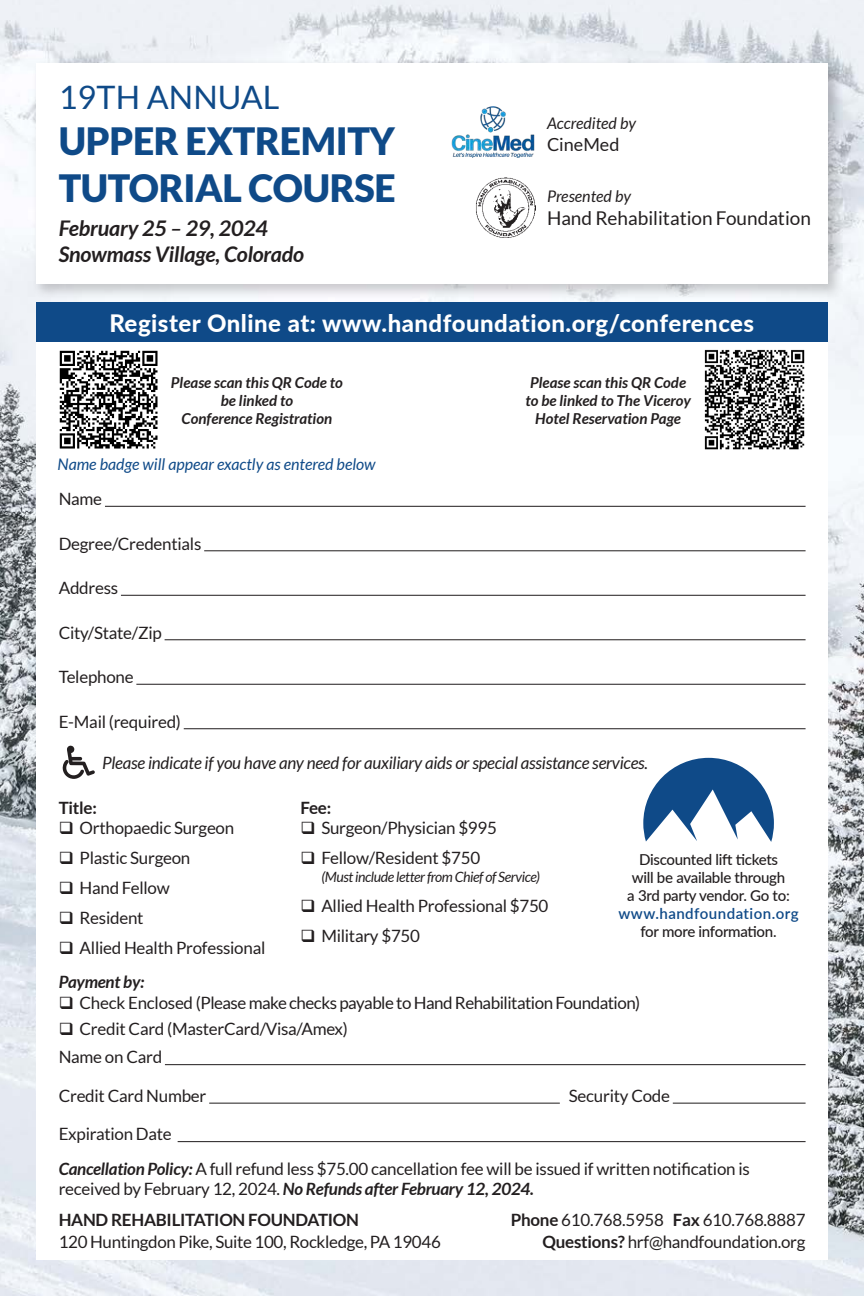
<style>
.page{position:relative;width:864px;height:1296px;background:#fff}
.page>*{position:absolute;margin:0;border:0;box-sizing:border-box;transform-origin:0 0}
.t1{font:900 37.6px/46.6px "Lato";letter-spacing:-.01em;color:#0f4a88}
.t2{font:32.4px "Lato";letter-spacing:.005em;color:#0f4a88}
.t3{font:800 24px "Lato";letter-spacing:.02em;color:#fff}
.t4{font:italic 700 21.6px/25.8px "Lato";letter-spacing:-.01em;color:#231f20}
.t5{font:19px "Lato";color:#231f20}
.t6{font:18px "Lato";color:#231f20}
.t7{font:17px/34.4px "Lato";letter-spacing:-.015em;color:#231f20}
.t8{font:italic 700 17px/30.4px "Lato";letter-spacing:-.015em;color:#231f20}
.t9{font:italic 17px "Lato";letter-spacing:-.015em;color:#231f20}
.t10{font:700 17px "Lato";letter-spacing:-.015em;color:#231f20}
.t11{font:italic 16px "Lato";color:#0f4a88}
.t12{font:italic 16px "Lato";color:#231f20}
.t13{font:italic 700 15px/18px "Lato";color:#231f20;text-align:center}
.t14{font:500 15px/18px "Lato";letter-spacing:-.02em;color:#231f20;text-align:center}
.t15{font:600 15px "Lato";letter-spacing:.03em;color:#0f4a88}
.t16{font:italic 14.2px "Lato";letter-spacing:-.03em;color:#231f20}
.s1{font-weight:700;font-style:italic}
.s2{font-weight:400;font-style:normal}
.s3{font-style:normal}
.s4{font-weight:700}
</style>
<div class="page">
<img style="left:0;top:0;width:864px;height:1296px">
<div style="left:36px;top:309px;width:792px;height:951px;background:#fff"></div>
<div style="left:31px;top:59px;width:813px;height:241px;background:#231f20;opacity:.23"></div>
<div style="left:36px;top:63px;width:792px;height:221px;background:#fff"></div>
<div style="left:36px;top:302px;width:792px;height:40px;background:#0f4a88"></div>
<hr style="left:105px;top:506px;width:701px;height:1px;background:#231f20">
<hr style="left:204px;top:550px;width:602px;height:1px;background:#231f20">
<hr style="left:121px;top:595px;width:685px;height:1px;background:#231f20">
<hr style="left:165px;top:639px;width:641px;height:1px;background:#231f20">
<hr style="left:136px;top:684px;width:670px;height:1px;background:#231f20">
<hr style="left:184px;top:728px;width:622px;height:1px;background:#231f20">
<hr style="left:165px;top:1064px;width:641px;height:1px;background:#231f20">
<hr style="left:209px;top:1103px;width:351px;height:1px;background:#231f20">
<hr style="left:673px;top:1103px;width:133px;height:1px;background:#231f20">
<hr style="left:178px;top:1141px;width:628px;height:1px;background:#231f20">
<svg style="left:643px;top:758px;width:131px;height:84px"></svg>
<svg style="left:63px;top:746px;width:32px;height:33px"></svg>
<img style="left:476px;top:177px;width:59px;height:61px">
<img style="left:451px;top:107px;width:84px;height:51px">
<div style="left:58px;top:349px;width:102px;height:102px;background:linear-gradient(to right,#fff,#fff)"></div>
<svg style="left:60px;top:351px;width:98px;height:98px"></svg>
<img style="left:704px;top:349px;width:101px;height:101px">
<h2 class="t2" style="left:59px;top:79px;width:222px">19TH ANNUAL</h2>
<h1 class="t1" style="left:59px;top:118px;width:339px">UPPER EXTREMITY<br>TUTORIAL COURSE</h1>
<p class="t4" style="left:59px;top:216px;width:247px">February 25 – 29, 2024<br>Snowmass Village, Colorado</p>
<p class="t12" style="left:547px;top:114px;width:91px">Accredited by</p>
<p class="t6" style="left:547px;top:134px;width:74px">CineMed</p>
<p class="t12" style="left:547px;top:187px;width:86px">Presented by</p>
<p class="t5" style="left:547px;top:207px;width:266px">Hand Rehabilitation Foundation</p>
<h3 class="t3" style="left:109px;top:305px;width:646px">Register Online at: www.handfoundation.org/conferences</h3>
<p class="t13" style="left:171px;top:374px;width:173px">Please scan this QR Code to be linked to<br>Conference Registration</p>
<p class="t13" style="left:525px;top:374px;width:167px">Please scan this QR Code to be linked to The Viceroy<br>Hotel Reservation Page</p>
<p class="t11" style="left:58px;top:456px;width:319px">Name badge will appear exactly as entered below</p>
<p class="t7" style="left:59px;top:482px;width:45px">Name</p>
<p class="t7" style="left:59px;top:526px;width:144px">Degree/Credentials</p>
<p class="t7" style="left:59px;top:571px;width:61px">Address</p>
<p class="t7" style="left:59px;top:615px;width:105px">City/State/Zip</p>
<p class="t7" style="left:59px;top:660px;width:76px">Telephone</p>
<p class="t7" style="left:59px;top:704px;width:124px">E-Mail (required)</p>
<p class="t9" style="left:102px;top:753px;width:548px">Please indicate if you have any need for auxiliary aids or special assistance services.</p>
<p class="t10" style="left:59px;top:798px;width:40px">Title:</p>
<p class="t7" style="left:59px;top:810px;width:177px">❑ Orthopaedic Surgeon</p>
<p class="t7" style="left:59px;top:840px;width:133px">❑ Plastic Surgeon</p>
<p class="t7" style="left:59px;top:870px;width:113px">❑ Hand Fellow</p>
<p class="t7" style="left:59px;top:900px;width:86px">❑ Resident</p>
<p class="t7" style="left:59px;top:930px;width:208px">❑ Allied Health Professional<br><span class="s1">Payment by:</span></p>
<p class="t7" style="left:59px;top:985px;width:583px">❑ Check Enclosed (Please make checks payable to Hand Rehabilitation Foundation)</p>
<p class="t7" style="left:59px;top:1014px;width:291px;line-height:28.8px">❑ Credit Card (MasterCard/Visa/Amex)<br>Name on Card</p>
<p class="t7" style="left:59px;top:1078px;width:149px">Credit Card Number</p>
<p class="t7" style="left:569px;top:1078px;width:103px">Security Code</p>
<p class="t7" style="left:59px;top:1117px;width:693px">Expiration Date<br><span class="s1">Cancellation Policy:</span> A full refund less $75.00 cancellation fee will be issued if written notification is</p>
<p class="t8" style="left:59px;top:1174px;width:477px"><span class="s2">received by February 12, 2024.</span> No Refunds after February 12, 2024.<br><span class="s3">HAND REHABILITATION FOUNDATION</span></p>
<p class="t7" style="left:59px;top:1224px;width:384px">120 Huntingdon Pike, Suite 100, Rockledge, PA 19046</p>
<p class="t10" style="left:300px;top:798px;width:32px">Fee:</p>
<p class="t7" style="left:300px;top:811px;width:198px">❑ Surgeon/Physician $995</p>
<p class="t7" style="left:300px;top:841px;width:181px">❑ Fellow/Resident $750</p>
<p class="t16" style="left:321px;top:869px;width:220px">(Must include letter from Chief of Service)</p>
<p class="t7" style="left:300px;top:889px;width:250px">❑ Allied Health Professional $750</p>
<p class="t7" style="left:300px;top:919px;width:121px">❑ Military $750</p>
<p class="t14" style="left:627px;top:850px;width:164px">Discounted lift tickets will be available through a 3rd party vendor. Go to:</p>
<p class="t15" style="left:618px;top:902px;width:182px">www.handfoundation.org</p>
<p class="t14" style="left:641px;top:922px;width:138px">for more information.</p>
<p class="t7" style="left:511px;top:1208px;width:296px;line-height:22px;text-align:right"><span class="s4">Phone</span> 610.768.5958 <span class="s4">Fax</span> 610.768.8887<br><span class="s4">Questions?</span> hrf@handfoundation.org</p>
</div>
